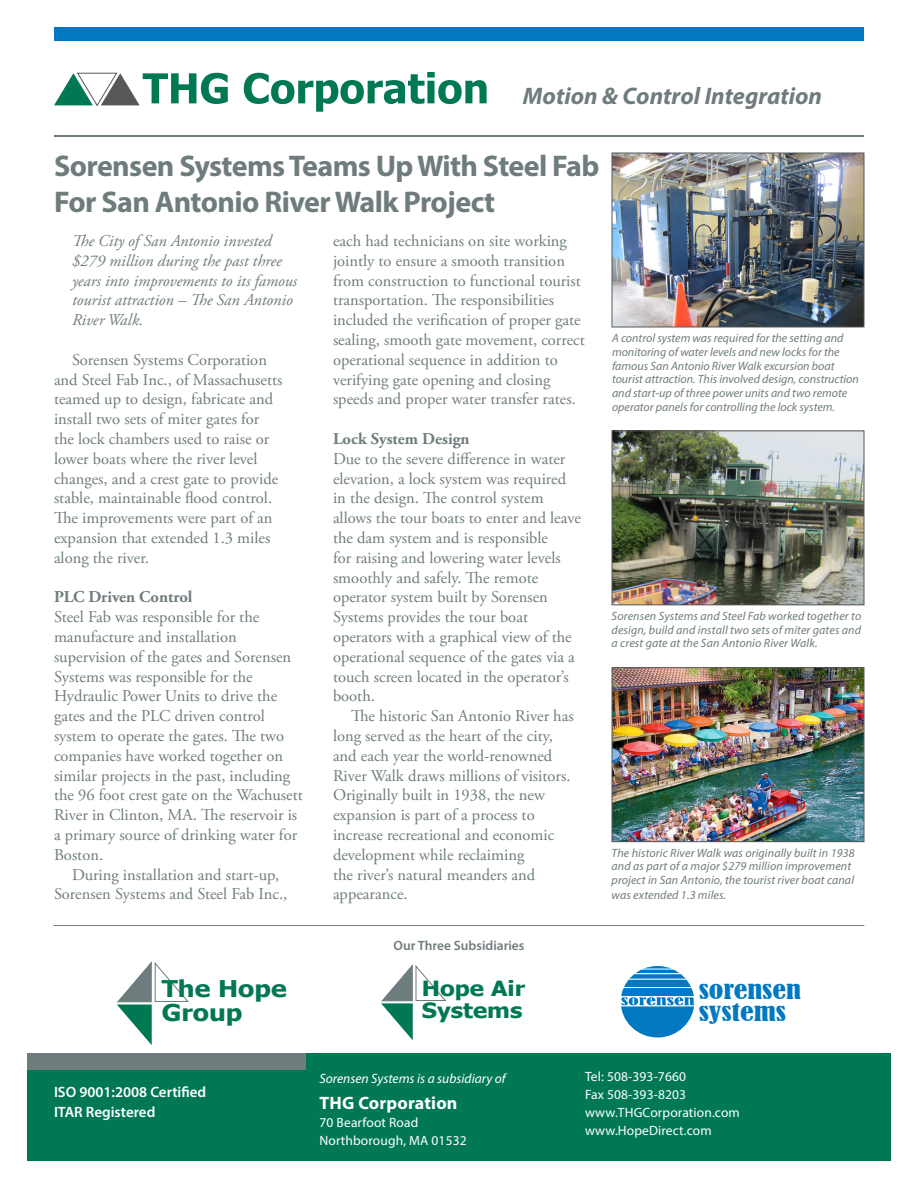
<style>
.page{position:relative;width:918px;height:1188px;background:#fff}
.page>*{position:absolute;margin:0;border:0;box-sizing:border-box;transform-origin:0 0}
.t1{font:700 30px/36px "Myriad Pro";letter-spacing:-.02em;color:#6f7c7d}
.t2{font:italic 700 24px "Myriad Pro";color:#6f7c7d}
.t3{font:700 23.1px/24px "Tahoma";color:#007854;scale:1.14 1}
.t4{font:condensed 22.65px/22.6px "Bernard";color:#0079c2;scale:1.35 1}
.t5{font:700 20.85px/21.8px "Tahoma";color:#007854;scale:1.14 1}
.t6{font:700 18px "Myriad Pro";letter-spacing:.01em;color:#fff}
.t7{font:16.5px/19.8px "Adobe Garamond Pro";color:#6f7c7d}
.t8{font:italic 16.5px/19.8px "Adobe Garamond Pro";color:#6f7c7d}
.t9{font:700 16.5px "Adobe Garamond Pro";color:#6f7c7d}
.t10{font:600 15px "Myriad Pro";color:#fff}
.t11{font:13.5px "Myriad Pro";letter-spacing:.01em;color:#fff}
.t12{font:italic 13.5px "Myriad Pro";color:#fff}
.t13{font:600 13.5px "Myriad Pro";color:#6f7c7d}
.t14{font:italic 12px/13.8px "Myriad Pro";color:#6f7c7d}
</style>
<div class="page">
<svg style="left:54px;top:72px;width:174px;height:35px"></svg>
<svg style="left:244px;top:72px;width:243px;height:40px"></svg>
<div style="left:54px;top:27px;width:810px;height:13px;background:#0079c2"></div>
<img style="left:614px;top:155px;width:248px;height:170px">
<div style="left:612px;top:153px;width:252px;height:174px;border:1px solid #57585a"></div>
<img style="left:614px;top:433px;width:248px;height:170px">
<div style="left:612px;top:431px;width:252px;height:174px;border:1px solid #57585a"></div>
<img style="left:614px;top:670px;width:248px;height:170px">
<div style="left:612px;top:668px;width:252px;height:174px;border:1px solid #57585a"></div>
<hr style="left:54px;top:136px;width:810px;height:1px;background:#6f7c7d">
<svg style="left:54px;top:925px;width:810px;height:1px"></svg>
<svg style="left:117px;top:962px;width:72px;height:83px"></svg>
<svg style="left:381px;top:964px;width:66px;height:76px"></svg>
<div style="left:621px;top:966px;width:73px;height:71px;background:#0079c2;border-radius:50%"></div>
<hr style="left:641px;top:969px;width:33px;height:1px;background:#fff">
<hr style="left:634px;top:973px;width:47px;height:1px;background:#fff">
<hr style="left:629px;top:979px;width:58px;height:1px;background:#fff">
<svg style="left:620px;top:996px;width:75px;height:10px"></svg>
<hr style="left:623px;top:987px;width:69px;height:1px;background:#fff">
<div style="left:27px;top:1053px;width:864px;height:108px;background:#007854"></div>
<div style="left:27px;top:1053px;width:279px;height:17px;background:#6f7c7d"></div>
<p class="t2" style="left:523px;top:80px;width:301px">Motion &amp; Control Integration</p>
<p class="t1" style="left:54px;top:146px;width:547px">Sorensen Systems Teams Up With Steel Fab<br>For San Antonio River Walk Project</p>
<p class="t8" style="left:72px;top:231px;width:227px">The City of San Antonio invested $279 million during the past three years into improvements to its famous tourist attraction – The San Antonio<br>River Walk.</p>
<p class="t7" style="left:54px;top:350px;width:230px;text-indent:18px">Sorensen Systems Corporation and Steel Fab Inc., of Massachusetts teamed up to design, fabricate and install two sets of miter gates for the lock chambers used to raise or lower boats where the river level changes, and a crest gate to provide stable, maintainable flood control.<br>The improvements were part of an expansion that extended 1.3 miles along the river.</p>
<p class="t9" style="left:54px;top:588px;width:140px">PLC Driven Control</p>
<p class="t7" style="left:54px;top:608px;width:250px">Steel Fab was responsible for the manufacture and installation supervision of the gates and Sorensen Systems was responsible for the Hydraulic Power Units to drive the gates and the PLC driven control system to operate the gates. The two companies have worked together on similar projects in the past, including the 96 foot crest gate on the Wachusett River in Clinton, MA. The reservoir is a primary source of drinking water for Boston.</p>
<p class="t7" style="left:54px;top:865px;width:235px;text-indent:18px">During installation and start-up,<br>Sorensen Systems and Steel Fab Inc.,</p>
<p class="t7" style="left:333px;top:231px;width:253px">each had technicians on site working jointly to ensure a smooth transition from construction to functional tourist transportation. The responsibilities included the verification of proper gate sealing, smooth gate movement, correct operational sequence in addition to verifying gate opening and closing speeds and proper water transfer rates.</p>
<p class="t9" style="left:333px;top:429px;width:138px">Lock System Design</p>
<p class="t7" style="left:333px;top:449px;width:250px">Due to the severe difference in water elevation, a lock system was required in the design. The control system allows the tour boats to enter and leave the dam system and is responsible<br>for raising and lowering water levels smoothly and safely. The remote operator system built by Sorensen Systems provides the tour boat operators with a graphical view of the operational sequence of the gates via a touch screen located in the operator’s booth.</p>
<p class="t7" style="left:333px;top:707px;width:242px;text-indent:18px">The historic San Antonio River has long served as the heart of the city, and each year the world-renowned<br>River Walk draws millions of visitors.<br>Originally built in 1938, the new expansion is part of a process to increase recreational and economic development while reclaiming<br>the river’s natural meanders and appearance.</p>
<p class="t14" style="left:612px;top:331px;width:248px">A control system was required for the setting and monitoring of water levels and new locks for the famous San Antonio River Walk excursion boat tourist attraction. This involved design, construction and start-up of three power units and two remote operator panels for controlling the lock system.</p>
<p class="t14" style="left:612px;top:609px;width:251px;text-align:justify">Sorensen Systems and Steel Fab worked together to design, build and install two sets of miter gates and a crest gate at the San Antonio River Walk.</p>
<p class="t14" style="left:612px;top:846px;width:245px">The historic River Walk was originally built in 1938 and as part of a major $279 million improvement project in San Antonio, the tourist river boat canal</p>
<p class="t14" style="left:612px;top:888px;width:116px">was extended 1.3 miles.</p>
<p class="t13" style="left:393px;top:937px;width:133px">Our Three Subsidiaries</p>
<h3 class="t3" style="left:162px;top:977px;width:111px">The Hope<br>Group</h3>
<p class="t5" style="left:422px;top:979px;width:92px">Hope Air<br>Systems</p>
<h3 class="t4" style="left:699px;top:979px;width:77px">SORENSEN<br>SYSTEMS</h3>
<p class="t10" style="left:54px;top:1083px;width:154px">ISO 9001:2008 Certified</p>
<p class="t10" style="left:54px;top:1102px;width:103px">ITAR Registered</p>
<p class="t12" style="left:320px;top:1071px;width:188px">Sorensen Systems is a subsidiary of</p>
<p class="t6" style="left:320px;top:1091px;width:139px">THG Corporation</p>
<p class="t11" style="left:320px;top:1114px;width:100px">70 Bearfoot Road</p>
<p class="t11" style="left:320px;top:1132px;width:149px">Northborough, MA 01532</p>
<p class="t11" style="left:585px;top:1068px;width:103px">Tel: 508-393-7660</p>
<p class="t11" style="left:585px;top:1086px;width:103px">Fax 508-393-8203</p>
<p class="t11" style="left:585px;top:1104px;width:156px">www.THGCorporation.com</p>
<p class="t11" style="left:585px;top:1122px;width:128px">www.HopeDirect.com</p>
</div>
